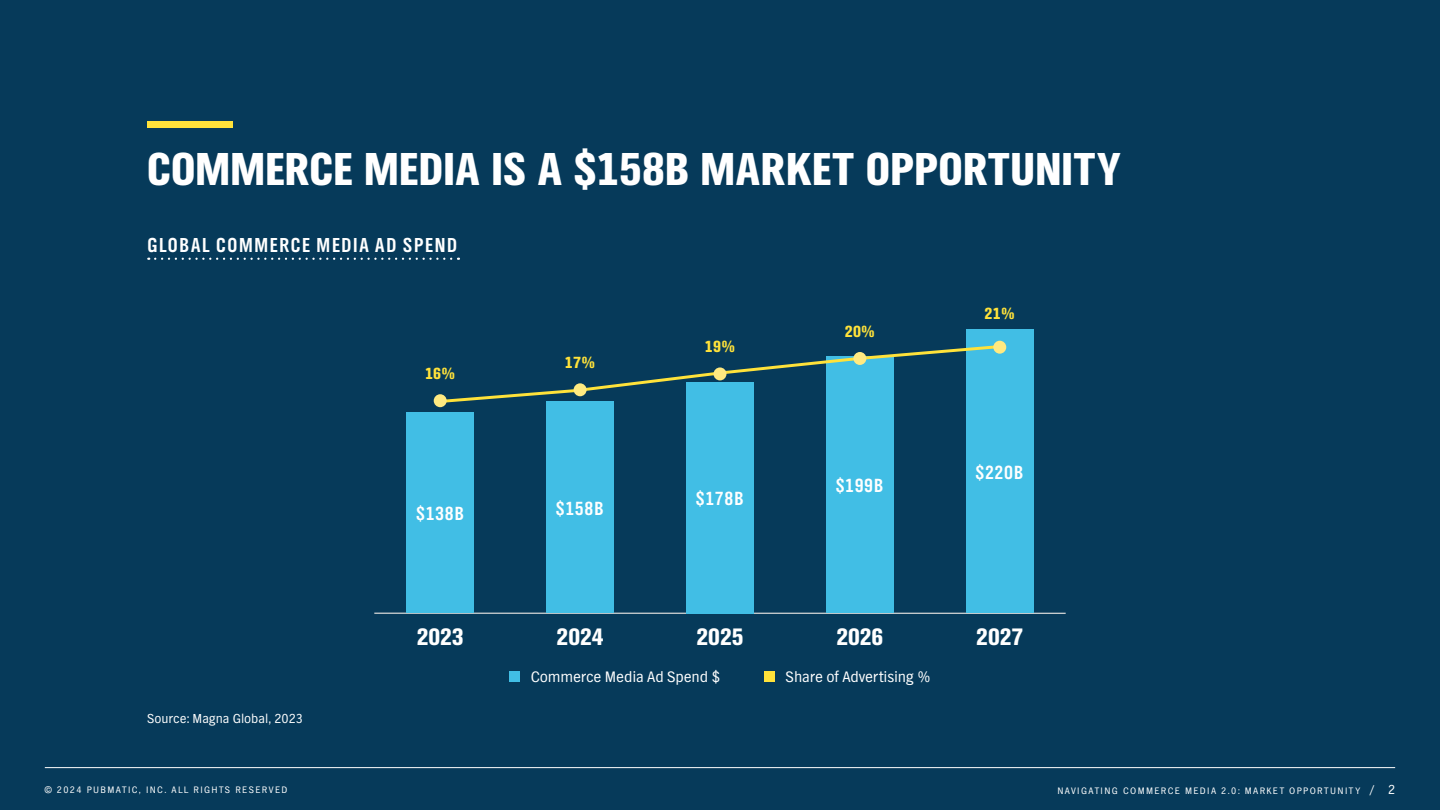
<style>
.page{position:relative;width:1440px;height:810px;background:#063a5a}
.page>*{position:absolute;margin:0;border:0;box-sizing:border-box;transform-origin:0 0}
.t1{font:48px "TV Nord EF Black Con";letter-spacing:.01em;color:#fff}
.t2{font:24.75px "TV Nord EF Black Con";color:#fff}
.t3{font:21px "TV Nord EF Bold Con";letter-spacing:.08em;color:#fff}
.t4{font:19.8px "TV Nord EF Bold Con";letter-spacing:.03em;color:#fff}
.t5{font:16.8px "TV Nord EF Black Con";letter-spacing:.02em;color:#ffe23a}
.t6{font:15.75px "TV Nord EF";letter-spacing:-.01em;color:#fff}
.t7{font:13.5px "TV Nord EF";color:#fff}
.t8{font:9.75px "TV Nord EF";letter-spacing:.14em;color:#fff}
.s1{font-size:11.25px}
.s2{font-size:13.5px}
</style>
<div class="page">
<div style="left:147px;top:122px;width:86px;height:6px;background:#ffe23a"></div>
<div style="left:509px;top:672px;width:11px;height:10px;background:#41bee5"></div>
<div style="left:764px;top:672px;width:11px;height:10px;background:#ffe23a"></div>
<hr style="left:374px;top:613px;width:691px;height:1px;background:#d8d9d8">
<div style="left:407px;top:412px;width:67px;height:201px;background:#41bee5"></div>
<div style="left:546px;top:401px;width:68px;height:212px;background:#41bee5"></div>
<div style="left:686px;top:382px;width:68px;height:231px;background:#41bee5"></div>
<div style="left:826px;top:357px;width:67px;height:256px;background:#41bee5"></div>
<div style="left:966px;top:329px;width:67px;height:284px;background:#41bee5"></div>
<svg style="left:433px;top:344px;width:561px;height:61px"></svg>
<div style="left:434px;top:394px;width:13px;height:13px;background:#ffea81;border-radius:50%"></div>
<div style="left:573px;top:383px;width:13px;height:13px;background:#ffea81;border-radius:50%"></div>
<div style="left:713px;top:367px;width:13px;height:13px;background:#ffea81;border-radius:50%"></div>
<div style="left:853px;top:352px;width:13px;height:13px;background:#ffea81;border-radius:50%"></div>
<div style="left:993px;top:341px;width:13px;height:13px;background:#ffea81;border-radius:50%"></div>
<svg style="left:148px;top:258px;width:303px;height:2px"></svg>
<hr style="left:45px;top:767px;width:1350px;height:1px;background:#fff">
<h1 class="t1" style="left:147px;top:143px;width:975px">COMMERCE MEDIA IS A $158B MARKET OPPORTUNITY</h1>
<h3 class="t3" style="left:148px;top:232px;width:311px">GLOBAL COMMERCE MEDIA AD SPEND</h3>
<h3 class="t5" style="left:425px;top:364px;width:32px">16%</h3>
<h3 class="t5" style="left:565px;top:353px;width:32px">17%</h3>
<h3 class="t4" style="left:416px;top:502px;width:49px">$138B</h3>
<h3 class="t4" style="left:556px;top:497px;width:49px">$158B</h3>
<h3 class="t5" style="left:705px;top:338px;width:32px">19%</h3>
<h3 class="t4" style="left:696px;top:487px;width:49px">$178B</h3>
<h3 class="t5" style="left:844px;top:322px;width:32px">20%</h3>
<h3 class="t4" style="left:836px;top:474px;width:49px">$199B</h3>
<h3 class="t5" style="left:984px;top:304px;width:32px">21%</h3>
<h3 class="t4" style="left:975px;top:460px;width:49px">$220B</h3>
<h2 class="t2" style="left:417px;top:623px;width:49px">2023</h2>
<h2 class="t2" style="left:556px;top:623px;width:49px">2024</h2>
<h2 class="t2" style="left:696px;top:623px;width:49px">2025</h2>
<h2 class="t2" style="left:836px;top:623px;width:49px">2026</h2>
<h2 class="t2" style="left:976px;top:623px;width:49px">2027</h2>
<h3 class="t7" style="left:147px;top:711px;width:157px">Source: Magna Global, 2023</h3>
<h3 class="t6" style="left:531px;top:669px;width:191px">Commerce Media Ad Spend $</h3>
<h3 class="t6" style="left:785px;top:669px;width:146px">Share of Advertising %</h3>
<p class="t8" style="left:45px;top:784px;width:244px">© 2024 PUBMATIC, INC. ALL RIGHTS RESERVED</p>
<p class="t8" style="left:1057px;top:785px;width:339px">NAVIGATING COMMERCE MEDIA 2.0: MARKET OPPORTUNITY <span class="s1">/</span> <span class="s2">2</span></p>
</div>
